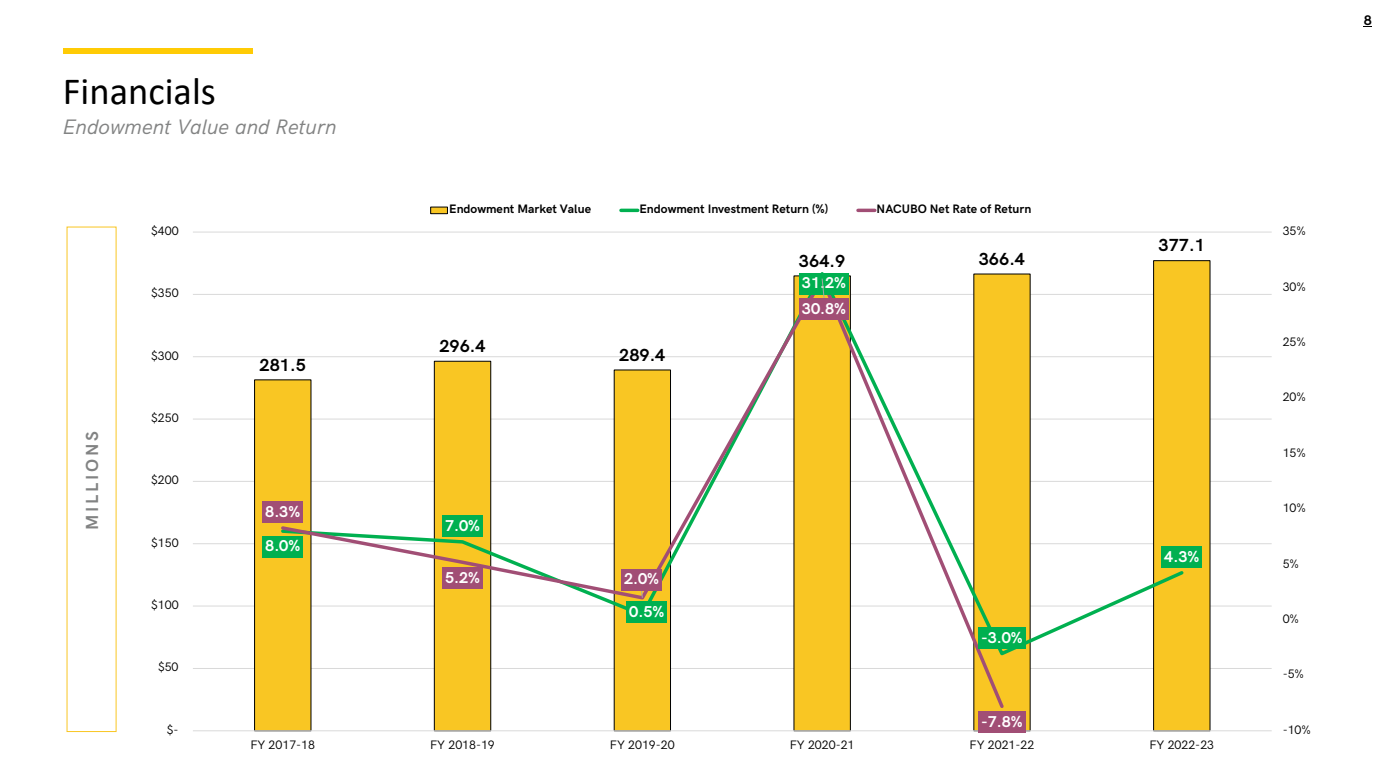
<style>
.page{position:relative;width:1386px;height:780px;background:#fff}
.page>*{position:absolute;margin:0;border:0;box-sizing:border-box;transform-origin:0 0}
.t1{font:38.5px "Calibri";color:#000}
.t2{font:italic 21px "HK Grotesk";color:#828383}
.t3{font:700 17.5px "HK Grotesk";color:#000}
.t4{font:700 17.5px "HK Grotesk";letter-spacing:.15em;color:#828383}
.t5{font:700 15.75px "HK Grotesk";color:#fff}
.t6{font:700 14px "HK Grotesk";color:#000}
.t7{font:12.25px "HK Grotesk";color:#000}
.t8{font:700 12.25px "HK Grotesk";color:#000}
</style>
<div class="page">
<hr style="left:193px;top:667px;width:1078px;height:1px;background:#d9d9d9">
<hr style="left:193px;top:605px;width:1078px;height:1px;background:#d9d9d9">
<hr style="left:193px;top:543px;width:1078px;height:1px;background:#d9d9d9">
<hr style="left:193px;top:481px;width:1078px;height:1px;background:#d9d9d9">
<hr style="left:193px;top:418px;width:1078px;height:1px;background:#d9d9d9">
<hr style="left:193px;top:356px;width:1078px;height:1px;background:#d9d9d9">
<hr style="left:193px;top:294px;width:1078px;height:1px;background:#d9d9d9">
<hr style="left:193px;top:232px;width:1078px;height:1px;background:#d9d9d9">
<svg style="left:254px;top:260px;width:956px;height:470px"></svg>
<hr style="left:193px;top:730px;width:1078px;height:1px;background:#d9d9d9">
<svg style="left:279px;top:266px;width:907px;height:391px"></svg>
<svg style="left:279px;top:270px;width:727px;height:440px"></svg>
<div style="left:262px;top:535px;width:41px;height:22px;background:#00b050"></div>
<div style="left:442px;top:515px;width:40px;height:21px;background:#00b050"></div>
<div style="left:626px;top:601px;width:41px;height:21px;background:#00b050"></div>
<div style="left:799px;top:272px;width:49px;height:22px;background:#00b050"></div>
<div style="left:978px;top:627px;width:47px;height:21px;background:#00b050"></div>
<div style="left:1161px;top:546px;width:40px;height:21px;background:#00b050"></div>
<svg style="left:640px;top:590px;width:3px;height:8px"></svg>
<svg style="left:821px;top:278px;width:3px;height:20px"></svg>
<div style="left:262px;top:501px;width:41px;height:22px;background:#a14e75"></div>
<div style="left:442px;top:567px;width:40px;height:21px;background:#a14e75"></div>
<div style="left:621px;top:568px;width:40px;height:22px;background:#a14e75"></div>
<div style="left:799px;top:298px;width:49px;height:22px;background:#a14e75"></div>
<div style="left:978px;top:710px;width:47px;height:22px;background:#a14e75"></div>
<div style="left:430px;top:207px;width:18px;height:7px;background:#f9c623;border:1px solid #000"></div>
<svg style="left:621px;top:208px;width:16px;height:4px"></svg>
<svg style="left:857px;top:208px;width:17px;height:4px"></svg>
<div style="left:63px;top:48px;width:190px;height:6px;background:#ffcb05"></div>
<p class="t1" style="left:63px;top:64px;width:155px">Financials</p>
<p class="t2" style="left:63px;top:111px;width:275px">Endowment Value and Return</p>
<p class="t7" style="left:151px;top:221px;width:29px">$400</p>
<p class="t4" style="left:79px;top:529px;width:99px;rotate:-90deg">MILLIONS</p>
<p class="t7" style="left:151px;top:284px;width:29px">$350</p>
<p class="t7" style="left:151px;top:346px;width:29px">$300</p>
<p class="t7" style="left:151px;top:408px;width:29px">$250</p>
<p class="t7" style="left:151px;top:471px;width:29px">$200</p>
<p class="t7" style="left:151px;top:533px;width:29px">$150</p>
<p class="t7" style="left:151px;top:595px;width:29px">$100</p>
<p class="t7" style="left:158px;top:657px;width:22px">$50</p>
<p class="t7" style="left:167px;top:720px;width:13px">$-</p>
<p class="t3" style="left:259px;top:351px;width:48px">281.5</p>
<p class="t5" style="left:265px;top:499px;width:37px">8.3%</p>
<p class="t5" style="left:265px;top:534px;width:37px">8.0%</p>
<p class="t8" style="left:449px;top:200px;width:143px">Endowment Market Value</p>
<p class="t8" style="left:639px;top:200px;width:190px">Endowment Investment Return (%)</p>
<p class="t8" style="left:876px;top:200px;width:156px">NACUBO Net Rate of Return</p>
<p class="t3" style="left:798px;top:247px;width:48px">364.9</p>
<p class="t3" style="left:978px;top:245px;width:48px">366.4</p>
<p class="t5" style="left:801px;top:271px;width:46px">31.2%</p>
<p class="t3" style="left:439px;top:333px;width:48px">296.4</p>
<p class="t5" style="left:445px;top:513px;width:37px">7.0%</p>
<p class="t3" style="left:619px;top:341px;width:48px">289.4</p>
<p class="t5" style="left:445px;top:565px;width:37px">5.2%</p>
<p class="t5" style="left:624px;top:566px;width:37px">2.0%</p>
<p class="t5" style="left:629px;top:599px;width:37px">0.5%</p>
<p class="t5" style="left:801px;top:296px;width:46px">30.8%</p>
<p class="t5" style="left:980px;top:625px;width:43px">-3.0%</p>
<p class="t5" style="left:980px;top:709px;width:43px">-7.8%</p>
<p class="t3" style="left:1158px;top:232px;width:48px">377.1</p>
<p class="t5" style="left:1164px;top:544px;width:37px">4.3%</p>
<p class="t7" style="left:250px;top:735px;width:66px">FY 2017-18</p>
<p class="t7" style="left:430px;top:735px;width:66px">FY 2018-19</p>
<p class="t7" style="left:610px;top:735px;width:66px">FY 2019-20</p>
<p class="t7" style="left:789px;top:735px;width:66px">FY 2020-21</p>
<p class="t7" style="left:969px;top:735px;width:66px">FY 2021-22</p>
<p class="t7" style="left:1149px;top:735px;width:66px">FY 2022-23</p>
<p class="t6" style="left:1363px;top:10px;width:10px">8</p>
<p class="t7" style="left:1282px;top:221px;width:25px">35%</p>
<p class="t7" style="left:1282px;top:277px;width:25px">30%</p>
<p class="t7" style="left:1282px;top:332px;width:25px">25%</p>
<p class="t7" style="left:1282px;top:388px;width:25px">20%</p>
<p class="t7" style="left:1282px;top:443px;width:25px">15%</p>
<p class="t7" style="left:1282px;top:498px;width:25px">10%</p>
<p class="t7" style="left:1282px;top:554px;width:18px">5%</p>
<p class="t7" style="left:1282px;top:609px;width:18px">0%</p>
<p class="t7" style="left:1282px;top:664px;width:23px">-5%</p>
<p class="t7" style="left:1282px;top:720px;width:30px">-10%</p>
</div>
